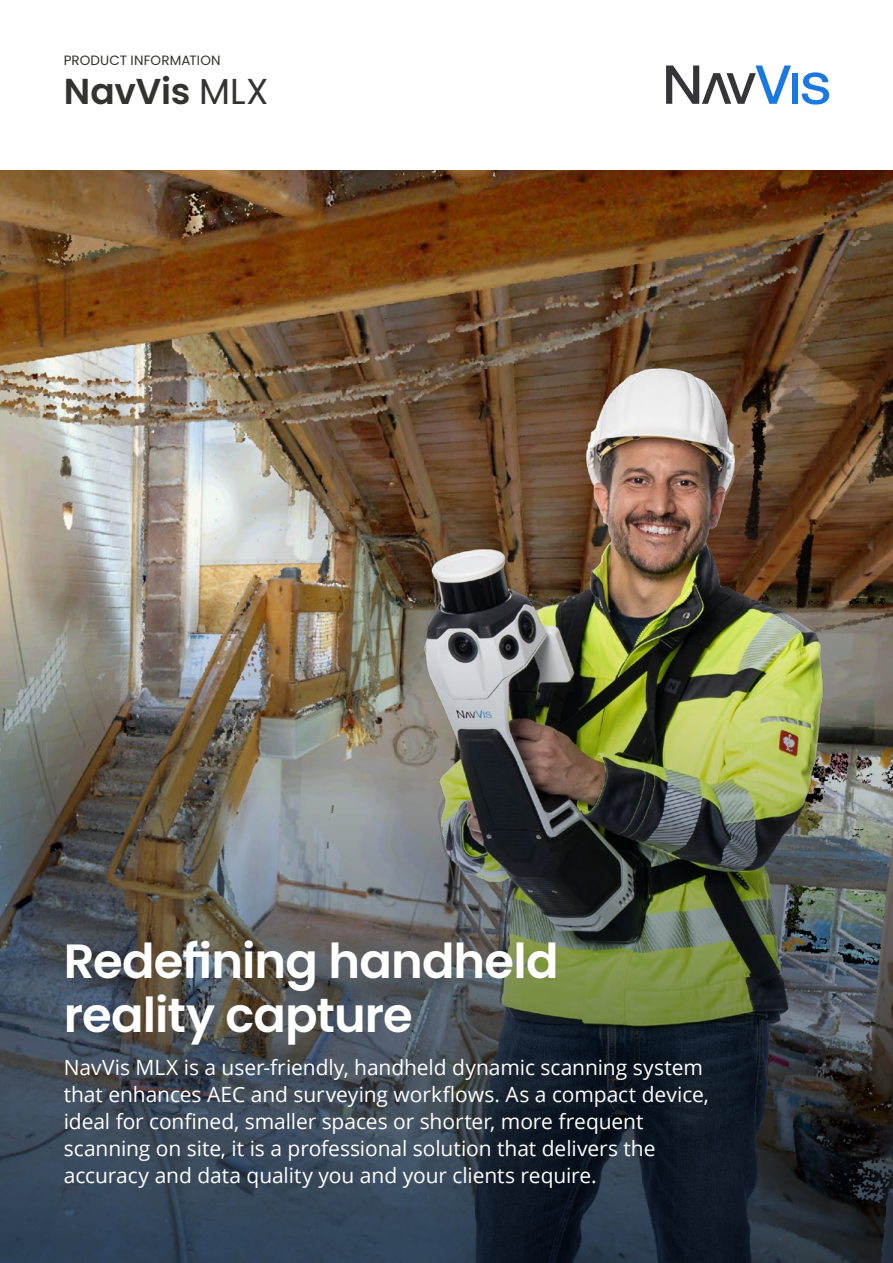
<style>
.page{position:relative;width:893px;height:1263px;background:#fff}
.page>*{position:absolute;margin:0;border:0;box-sizing:border-box;transform-origin:0 0}
.t1{font:600 48px/54px "Poppins";letter-spacing:-.02em;color:#fff}
.t2{font:600 36px "Poppins";letter-spacing:-.005em;color:#333332}
.t3{font:21px/27px "Open Sans";letter-spacing:-.005em;color:#fff}
.t4{font:13.5px "Poppins";letter-spacing:.01em;color:#333332}
.s1{font-weight:400}
</style>
<div class="page">
<svg style="left:666px;top:66px;width:125px;height:38px"></svg>
<div style="left:792px;top:73px;width:6px;height:31px;background:#1979e2"></div>
<svg style="left:802px;top:72px;width:27px;height:33px"></svg>
<img style="left:0;top:170px;width:893px;height:321px">
<img style="left:361px;top:306px;width:532px;height:185px">
<img style="left:0;top:491px;width:893px;height:772px">
<p class="t4" style="left:64px;top:53px;width:158px">PRODUCT INFORMATION</p>
<h2 class="t2" style="left:64px;top:70px;width:206px">NavVis <span class="s1">MLX</span></h2>
<h1 class="t1" style="left:64px;top:934px;width:496px">Redefining handheld reality capture</h1>
<p class="t3" style="left:64px;top:1053px;width:647px">NavVis MLX is a user-friendly, handheld dynamic scanning system that enhances AEC and surveying workflows. As a compact device, ideal for confined, smaller spaces or shorter, more frequent scanning on site, it is a professional solution that delivers the accuracy and data quality you and your clients require.</p>
</div>
